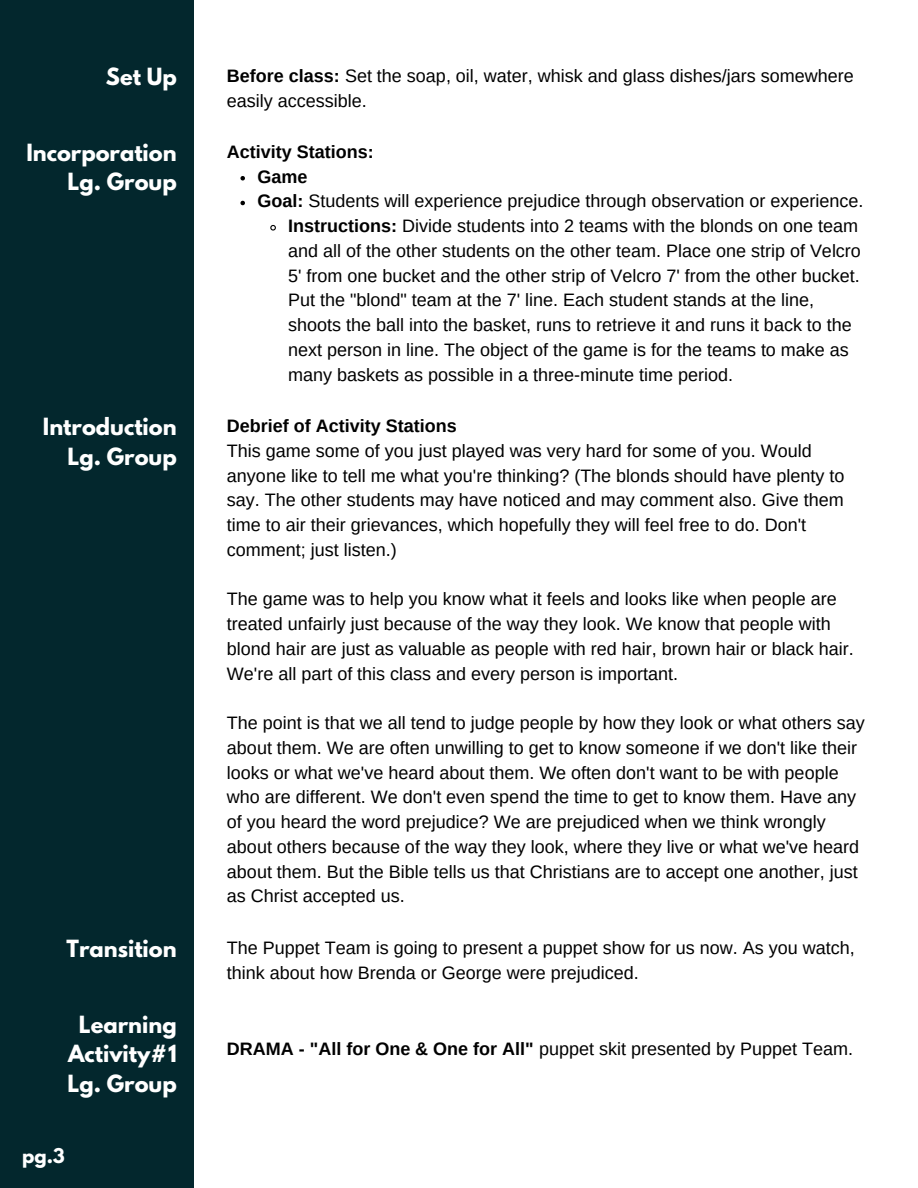
<style>
.page{position:relative;width:918px;height:1188px;background:#fff}
.page>*{position:absolute;margin:0;border:0;box-sizing:border-box;transform-origin:0 0}
.t1{font:700 21px/29.2px "League Spartan";color:#fff;text-align:right}
.t2{font:18px/24.8px "Arimo";color:#000}
.t3{font:700 18px "Arimo";color:#000}
.t4{font:700 18px "League Spartan";color:#fff}
.s1{font-weight:700}
</style>
<div class="page">
<div style="left:0;top:0;width:194px;height:1188px;background:#03272d"></div>
<svg style="left:240px;top:176px;width:5px;height:4px"></svg>
<svg style="left:240px;top:201px;width:5px;height:4px"></svg>
<svg style="left:270px;top:225px;width:6px;height:6px"></svg>
<p class="t1" style="left:106px;top:65px;width:72px">Set Up</p>
<h2 class="t1" style="left:26px;top:141px;width:152px">Incorporation<br>Lg. Group</h2>
<p class="t1" style="left:43px;top:415px;width:135px">Introduction<br>Lg. Group</p>
<p class="t1" style="left:67px;top:936px;width:112px">Transition</p>
<p class="t1" style="left:68px;top:1013px;width:111px;text-align:center">Learning<br>Activity#1<br>Lg. Group</p>
<p class="t4" style="left:22px;top:1146px;width:44px">pg.3</p>
<p class="t2" style="left:227px;top:63px;width:628px"><span class="s1">Before class:</span> Set the soap, oil, water, whisk and glass dishes/jars somewhere easily accessible.</p>
<h2 class="t3" style="left:227px;top:142px;width:148px">Activity Stations:</h2>
<h1 class="t3" style="left:258px;top:166px;width:52px">Game</h1>
<p class="t2" style="left:258px;top:189px;width:608px"><span class="s1">Goal:</span> Students will experience prejudice through observation or experience.</p>
<h1 class="t2" style="left:288px;top:214px;width:574px"><span class="s1">Instructions:</span> Divide students into 2 teams with the blonds on one team and all of the other students on the other team. Place one strip of Velcro 5' from one bucket and the other strip of Velcro 7' from the other bucket.<br>Put the "blond" team at the 7' line. Each student stands at the line, shoots the ball into the basket, runs to retrieve it and runs it back to the next person in line. The object of the game is for the teams to make as many baskets as possible in a three-minute time period.</h1>
<h1 class="t3" style="left:227px;top:416px;width:231px">Debrief of Activity Stations</h1>
<p class="t2" style="left:227px;top:438px;width:619px">This game some of you just played was very hard for some of you. Would anyone like to tell me what you're thinking? (The blonds should have plenty to say. The other students may have noticed and may comment also. Give them time to air their grievances, which hopefully they will feel free to do. Don't comment; just listen.)</p>
<p class="t2" style="left:227px;top:587px;width:628px">The game was to help you know what it feels and looks like when people are treated unfairly just because of the way they look. We know that people with blond hair are just as valuable as people with red hair, brown hair or black hair.<br>We're all part of this class and every person is important.</p>
<p class="t2" style="left:227px;top:711px;width:639px">The point is that we all tend to judge people by how they look or what others say about them. We are often unwilling to get to know someone if we don't like their looks or what we've heard about them. We often don't want to be with people who are different. We don't even spend the time to get to know them. Have any of you heard the word prejudice? We are prejudiced when we think wrongly about others because of the way they look, where they live or what we've heard about them. But the Bible tells us that Christians are to accept one another, just as Christ accepted us.</p>
<h1 class="t2" style="left:227px;top:935px;width:629px">The Puppet Team is going to present a puppet show for us now. As you watch, think about how Brenda or George were prejudiced.</h1>
<h1 class="t2" style="left:227px;top:1036px;width:628px"><span class="s1">DRAMA - "All for One &amp; One for All"</span> puppet skit presented by Puppet Team.</h1>
</div>
